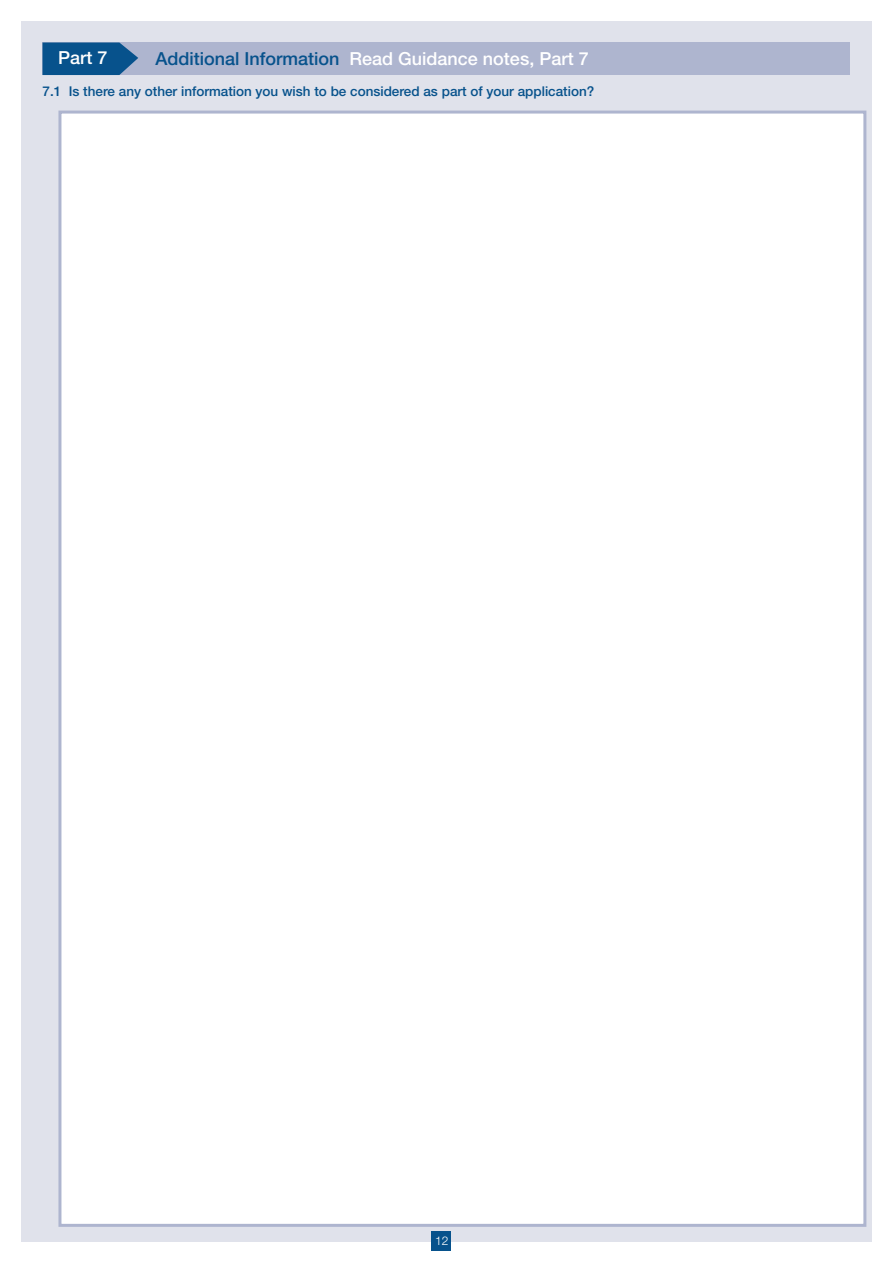
<style>
.page{position:relative;width:893px;height:1263px;background:#fff}
.page>*{position:absolute;margin:0;border:0;box-sizing:border-box;transform-origin:0 0}
.t1{font:500 18px "Helvetica Neue";color:#fff}
.t2{font:500 13.5px "Helvetica Neue";color:#07528c}
.t3{font:300 12px "Helvetica Neue";color:#fff}
.s1{color:#07528c}
</style>
<div class="page">
<div style="left:21px;top:21px;width:851px;height:1221px;background:#e0e2eb"></div>
<div style="left:43px;top:43px;width:807px;height:32px;background:#aeb5cf"></div>
<svg style="left:43px;top:43px;width:95px;height:32px;background:#165b92"></svg>
<div style="left:60px;top:112px;width:805px;height:1113px;background:#fff"></div>
<div style="left:432px;top:1231px;width:19px;height:20px;background:#07528c"></div>
<h1 class="t1" style="left:58px;top:47px;width:51px">Part 7</h1>
<h1 class="t1" style="left:156px;top:47px;width:435px"><span class="s1">Additional Information</span> Read Guidance notes, Part 7</h1>
<p class="t2" style="left:43px;top:83px;width:553px">7.1 Is there any other information you wish to be considered as part of your application?</p>
<p class="t3" style="left:435px;top:1233px;width:15px">12</p>
</div>
